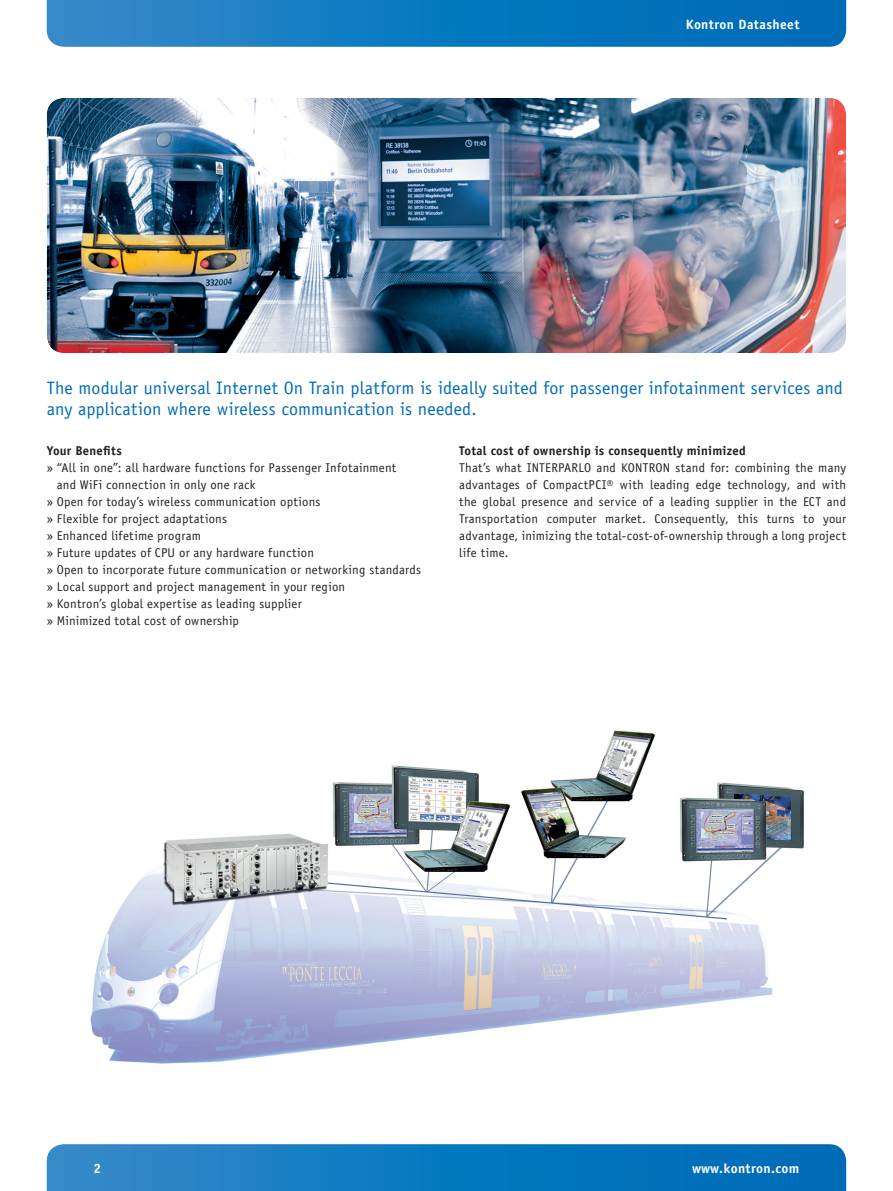
<style>
.page{position:relative;width:893px;height:1191px;background:#fff}
.page>*{position:absolute;margin:0;border:0;box-sizing:border-box;transform-origin:0 0}
.t1{font:18px/21px "Officina Sans";letter-spacing:.01em;color:#006bb6}
.t2{font:700 13.5px "Officina Sans";letter-spacing:.025em;color:#fff}
.t3{font:12.75px/17px "Officina Sans";letter-spacing:.015em;color:#231f20;text-align:justify}
.t4{font:700 12.75px "Officina Sans";letter-spacing:.02em;color:#231f20}
</style>
<div class="page">
<svg style="left:47px;top:0;width:799px;height:47px;background:#117ac0"></svg>
<svg style="left:47px;top:1144px;width:799px;height:47px;background:#117ac0"></svg>
<img style="left:47px;top:98px;width:799px;height:255px;border-radius:17px">
<img style="left:90px;top:730px;width:714px;height:334px">
<p class="t2" style="left:686px;top:19px;width:115px">Kontron Datasheet</p>
<h1 class="t1" style="left:47px;top:379px;width:798px">The modular universal Internet On Train platform is ideally suited for passenger infotainment services and any application where wireless communication is needed.</h1>
<p class="t4" style="left:47px;top:446px;width:77px">Your Benefits</p>
<p class="t3" style="left:47px;top:460px;width:351px">» “All in one”: all hardware functions for Passenger Infotainment</p>
<p class="t3" style="left:57px;top:477px;width:200px">and WiFi connection in only one rack</p>
<p class="t3" style="left:47px;top:494px;width:275px">» Open for today’s wireless communication options</p>
<p class="t3" style="left:47px;top:511px;width:182px">» Flexible for project adaptations</p>
<p class="t3" style="left:47px;top:528px;width:156px">» Enhanced lifetime program</p>
<p class="t3" style="left:47px;top:545px;width:269px">» Future updates of CPU or any hardware function</p>
<p class="t3" style="left:47px;top:562px;width:376px">» Open to incorporate future communication or networking standards</p>
<p class="t3" style="left:47px;top:579px;width:300px">» Local support and project management in your region</p>
<p class="t3" style="left:47px;top:596px;width:256px">» Kontron’s global expertise as leading supplier</p>
<p class="t3" style="left:47px;top:613px;width:194px">» Minimized total cost of ownership</p>
<p class="t4" style="left:459px;top:446px;width:288px">Total cost of ownership is consequently minimized</p>
<p class="t3" style="left:459px;top:460px;width:388px">That’s what INTERPARLO and KONTRON stand for: combining the many advantages of CompactPCI® with leading edge technology, and with the global presence and service of a leading supplier in the ECT and Transportation computer market. Consequently, this turns to your advantage, inimizing the total-cost-of-ownership through a long project life time.</p>
<p class="t2" style="left:94px;top:1163px;width:9px">2</p>
<p class="t2" style="left:692px;top:1163px;width:109px">www.kontron.com</p>
</div>
